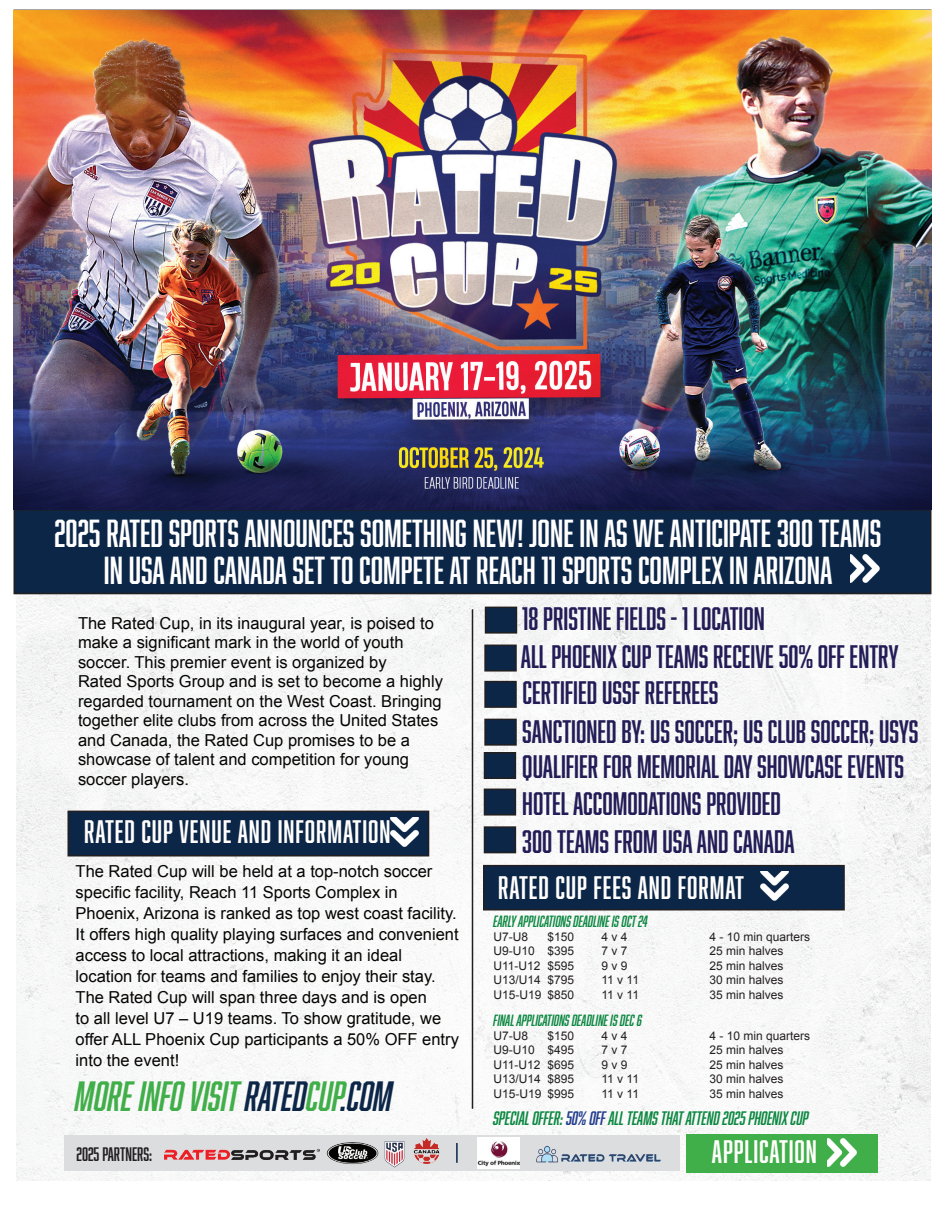
<style>
.page{position:relative;width:945px;height:1215px;background:#fff}
.page>*{position:absolute;margin:0;border:0;box-sizing:border-box;transform-origin:0 0}
.t1{font:italic 39px "Abolition";color:#40ae49}
.t2{font:36px/37.5px "Abolition";color:#fff;text-align:center}
.t3{font:30px/36.5px "Abolition";color:#221d57}
.t4{font:30px "Abolition";letter-spacing:.03em;color:#fffefc}
.t5{font:italic 18px "Abolition";color:#0d8842}
.t6{font:18px "Abolition";color:#231f20}
.t7{font:16.5px/21px "Arial";color:#040503}
.t8{font:italic 15px "Abolition";color:#0d8842}
.t9{font:12px "Arial";color:#231f20}
.s1{color:#0c2648}
.s2{color:#253f8e}
</style>
<div class="page">
<img style="left:16px;top:594px;width:915px;height:587px">
<div style="left:14px;top:510px;width:917px;height:84px;background:#0c2648"></div>
<div style="left:14px;top:509px;width:918px;height:85px;border:2px solid #231f20"></div>
<div style="left:486px;top:607px;width:30px;height:26px;background:#0c2648"></div>
<div style="left:485px;top:607px;width:32px;height:27px;border:2px solid #231f20"></div>
<div style="left:485px;top:645px;width:31px;height:26px;background:#0c2648"></div>
<div style="left:484px;top:645px;width:33px;height:27px;border:2px solid #231f20"></div>
<div style="left:485px;top:682px;width:31px;height:25px;background:#0c2648"></div>
<div style="left:484px;top:681px;width:33px;height:27px;border:2px solid #231f20"></div>
<div style="left:485px;top:719px;width:31px;height:26px;background:#0c2648"></div>
<div style="left:484px;top:719px;width:33px;height:27px;border:2px solid #231f20"></div>
<div style="left:484px;top:753px;width:31px;height:25px;background:#0c2648"></div>
<div style="left:484px;top:752px;width:32px;height:27px;border:2px solid #231f20"></div>
<div style="left:484px;top:789px;width:31px;height:26px;background:#0c2648"></div>
<div style="left:484px;top:789px;width:32px;height:27px;border:2px solid #231f20"></div>
<div style="left:484px;top:827px;width:31px;height:26px;background:#0c2648"></div>
<div style="left:484px;top:826px;width:32px;height:27px;border:2px solid #231f20"></div>
<div style="left:484px;top:866px;width:360px;height:44px;background:#0c2648"></div>
<div style="left:483px;top:865px;width:362px;height:45px;border:2px solid #231f20"></div>
<div style="left:68px;top:811px;width:361px;height:45px;background:#0c2648"></div>
<div style="left:68px;top:811px;width:361px;height:45px;border:2px solid #231f20"></div>
<div style="left:686px;top:1134px;width:192px;height:39px;background:#40ae49"></div>
<hr style="left:472px;top:609px;width:1px;height:500px;background:#231f20">
<img style="left:828px;top:1138px;width:29px;height:29px">
<img style="left:760px;top:872px;width:29px;height:29px">
<img style="left:390px;top:818px;width:29px;height:29px">
<div style="left:64px;top:1135px;width:616px;height:36px;background:#dcdddf"></div>
<img style="left:165px;top:1148px;width:155px;height:11px">
<img style="left:326px;top:1142px;width:50px;height:23px">
<img style="left:536px;top:1146px;width:126px;height:17px">
<img style="left:376px;top:1141px;width:37px;height:31px">
<img style="left:408px;top:1132px;width:37px;height:37px">
<hr style="left:456px;top:1143px;width:2px;height:20px;background:#0c2648">
<img style="left:850px;top:554px;width:30px;height:29px">
<img style="left:14px;top:10px;width:918px;height:499px">
<img style="left:477px;top:1137px;width:42px;height:32px">
<h2 class="t2" style="left:55px;top:514px;width:828px">2025 RATED SPORTS ANNOUNCES SOMETHING NEW! JONE IN AS WE ANTICIPATE 300 TEAMS<br>IN USA AND CANADA SET TO COMPETE AT REACH 11 SPORTS COMPLEX IN ARIZONA</h2>
<h3 class="t3" style="left:521px;top:600px;width:379px;line-height:36.9px">18 PRISTINE FIELDS - 1 LOCATION<br>ALL PHOENIX CUP TEAMS RECEIVE 50% OFF ENTRY<br>CERTIFIED USSF REFEREES</h3>
<h3 class="t3" style="left:522px;top:713px;width:398px">SANCTIONED BY: US SOCCER; US CLUB SOCCER; USYS QUALIFIER FOR MEMORIAL DAY SHOWCASE EVENTS HOTEL ACCOMODATIONS PROVIDED<br>300 TEAMS FROM USA AND CANADA</h3>
<p class="t7" style="left:78px;top:613px;width:367px;line-height:19.5px">The Rated Cup, in its inaugural year, is poised to make a significant mark in the world of youth soccer. This premier event is organized by<br>Rated Sports Group and is set to become a highly regarded tournament on the West Coast. Bringing together elite clubs from across the United States and Canada, the Rated Cup promises to be a showcase of talent and competition for young soccer players.</p>
<h3 class="t4" style="left:84px;top:814px;width:308px">RATED CUP VENUE AND INFORMATION</h3>
<p class="t7" style="left:76px;top:861px;width:385px">The Rated Cup will be held at a top-notch soccer specific facility, Reach 11 Sports Complex in Phoenix, Arizona is ranked as top west coast facility.<br>It offers high quality playing surfaces and convenient access to local attractions, making it an ideal location for teams and families to enjoy their stay.<br>The Rated Cup will span three days and is open<br>to all level U7 – U19 teams. To show gratitude, we offer ALL Phoenix Cup participants a 50% OFF entry into the event!</p>
<h1 class="t1" style="left:76px;top:1073px;width:319px">MORE INFO VISIT <span class="s1">RATED</span>CUP<span class="s1">.COM</span></h1>
<p class="t6" style="left:76px;top:1144px;width:77px">2025 PARTNERS:</p>
<h3 class="t4" style="left:498px;top:870px;width:247px">RATED CUP FEES AND FORMAT</h3>
<p class="t8" style="left:494px;top:912px;width:156px">EARLY APPLICATIONS DEADLINE IS OCT 24</p>
<p class="t9" style="left:494px;top:929px;width:36px">U7-U8</p>
<p class="t9" style="left:548px;top:929px;width:28px">$150</p>
<p class="t9" style="left:602px;top:929px;width:28px">4 v 4</p>
<p class="t9" style="left:710px;top:929px;width:102px">4 - 10 min quarters</p>
<p class="t9" style="left:494px;top:943px;width:82px">U9-U10 $395</p>
<p class="t9" style="left:602px;top:943px;width:28px">7 v 7</p>
<p class="t9" style="left:710px;top:943px;width:76px">25 min halves</p>
<p class="t9" style="left:494px;top:958px;width:82px">U11-U12 $595</p>
<p class="t9" style="left:602px;top:958px;width:28px">9 v 9</p>
<p class="t9" style="left:710px;top:958px;width:76px">25 min halves</p>
<p class="t9" style="left:494px;top:972px;width:82px">U13/U14 $795</p>
<p class="t9" style="left:602px;top:972px;width:39px">11 v 11</p>
<p class="t9" style="left:710px;top:972px;width:76px">30 min halves</p>
<p class="t9" style="left:494px;top:986px;width:82px">U15-U19 $850</p>
<p class="t9" style="left:602px;top:986px;width:39px">11 v 11</p>
<p class="t9" style="left:710px;top:986px;width:76px">35 min halves</p>
<p class="t8" style="left:494px;top:1011px;width:150px">FINAL APPLICATIONS DEADLINE IS DEC 6</p>
<p class="t9" style="left:494px;top:1028px;width:36px">U7-U8</p>
<p class="t9" style="left:548px;top:1028px;width:28px">$150</p>
<p class="t9" style="left:602px;top:1028px;width:28px">4 v 4</p>
<p class="t9" style="left:710px;top:1028px;width:102px">4 - 10 min quarters</p>
<p class="t9" style="left:494px;top:1042px;width:82px">U9-U10 $495</p>
<p class="t9" style="left:602px;top:1042px;width:28px">7 v 7</p>
<p class="t9" style="left:710px;top:1042px;width:76px">25 min halves</p>
<p class="t9" style="left:494px;top:1057px;width:82px">U11-U12 $695</p>
<p class="t9" style="left:602px;top:1057px;width:28px">9 v 9</p>
<p class="t9" style="left:710px;top:1057px;width:76px">25 min halves</p>
<p class="t9" style="left:494px;top:1071px;width:82px">U13/U14 $895</p>
<p class="t9" style="left:602px;top:1071px;width:39px">11 v 11</p>
<p class="t9" style="left:710px;top:1071px;width:76px">30 min halves</p>
<p class="t9" style="left:494px;top:1085px;width:82px">U15-U19 $995</p>
<p class="t9" style="left:602px;top:1085px;width:39px">11 v 11</p>
<p class="t9" style="left:710px;top:1085px;width:76px">35 min halves</p>
<p class="t5" style="left:494px;top:1107px;width:317px">SPECIAL OFFER: <span class="s2">50% OFF</span> ALL TEAMS THAT ATTEND 2025 PHOENIX CUP</p>
<h3 class="t4" style="left:712px;top:1134px;width:107px">APPLICATION</h3>
</div>
